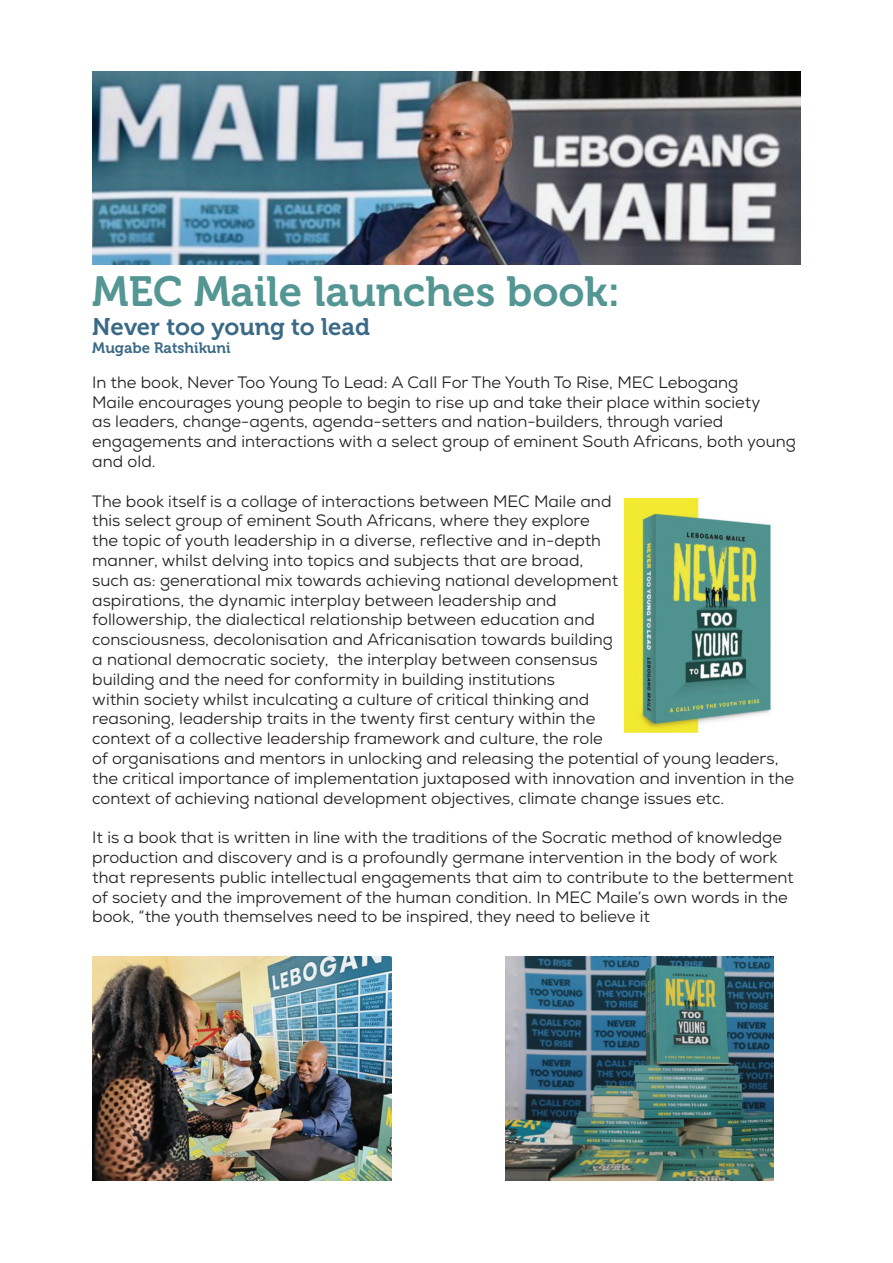
<style>
.page{position:relative;width:893px;height:1263px;background:#fff}
.page>*{position:absolute;margin:0;border:0;box-sizing:border-box;transform-origin:0 0}
.t1{font:42px "Museo 700";color:#539693}
.t2{font:24px "Museo 700";color:#3b6a87}
.t3{font:16.5px/19.8px "Nexa";color:#231f20}
.t4{font:15px "Museo 700";color:#3b6a87}
</style>
<div class="page">
<img style="left:92px;top:71px;width:709px;height:194px">
<img style="left:625px;top:498px;width:147px;height:234px">
<img style="left:92px;top:956px;width:300px;height:224px">
<img style="left:506px;top:956px;width:268px;height:224px">
<h1 class="t1" style="left:92px;top:268px;width:530px">MEC Maile launches book:</h1>
<h2 class="t2" style="left:92px;top:313px;width:279px">Never too young to lead</h2>
<p class="t4" style="left:92px;top:339px;width:140px">Mugabe Ratshikuni</p>
<p class="t3" style="left:92px;top:372px;width:705px">In the book, Never Too Young To Lead: A Call For The Youth To Rise, MEC Lebogang<br>Maile encourages young people to begin to rise up and take their place within society<br>as leaders, change-agents, agenda-setters and nation-builders, through varied engagements and interactions with a select group of eminent South Africans, both young and old.</p>
<p class="t3" style="left:92px;top:491px;width:703px">The book itself is a collage of interactions between MEC Maile and<br>this select group of eminent South Africans, where they explore<br>the topic of youth leadership in a diverse, reflective and in-depth<br>manner, whilst delving into topics and subjects that are broad,<br>such as: generational mix towards achieving national development<br>aspirations, the dynamic interplay between leadership and<br>followership, the dialectical relationship between education and<br>consciousness, decolonisation and Africanisation towards building<br>a national democratic society, the interplay between consensus<br>building and the need for conformity in building institutions<br>within society whilst inculcating a culture of critical thinking and<br>reasoning, leadership traits in the twenty first century within the<br>context of a collective leadership framework and culture, the role<br>of organisations and mentors in unlocking and releasing the potential of young leaders, the critical importance of implementation juxtaposed with innovation and invention in the context of achieving national development objectives, climate change issues etc.</p>
<p class="t3" style="left:92px;top:828px;width:703px">It is a book that is written in line with the traditions of the Socratic method of knowledge production and discovery and is a profoundly germane intervention in the body of work that represents public intellectual engagements that aim to contribute to the betterment of society and the improvement of the human condition. In MEC Maile’s own words in the book, “the youth themselves need to be inspired, they need to believe it</p>
</div>
